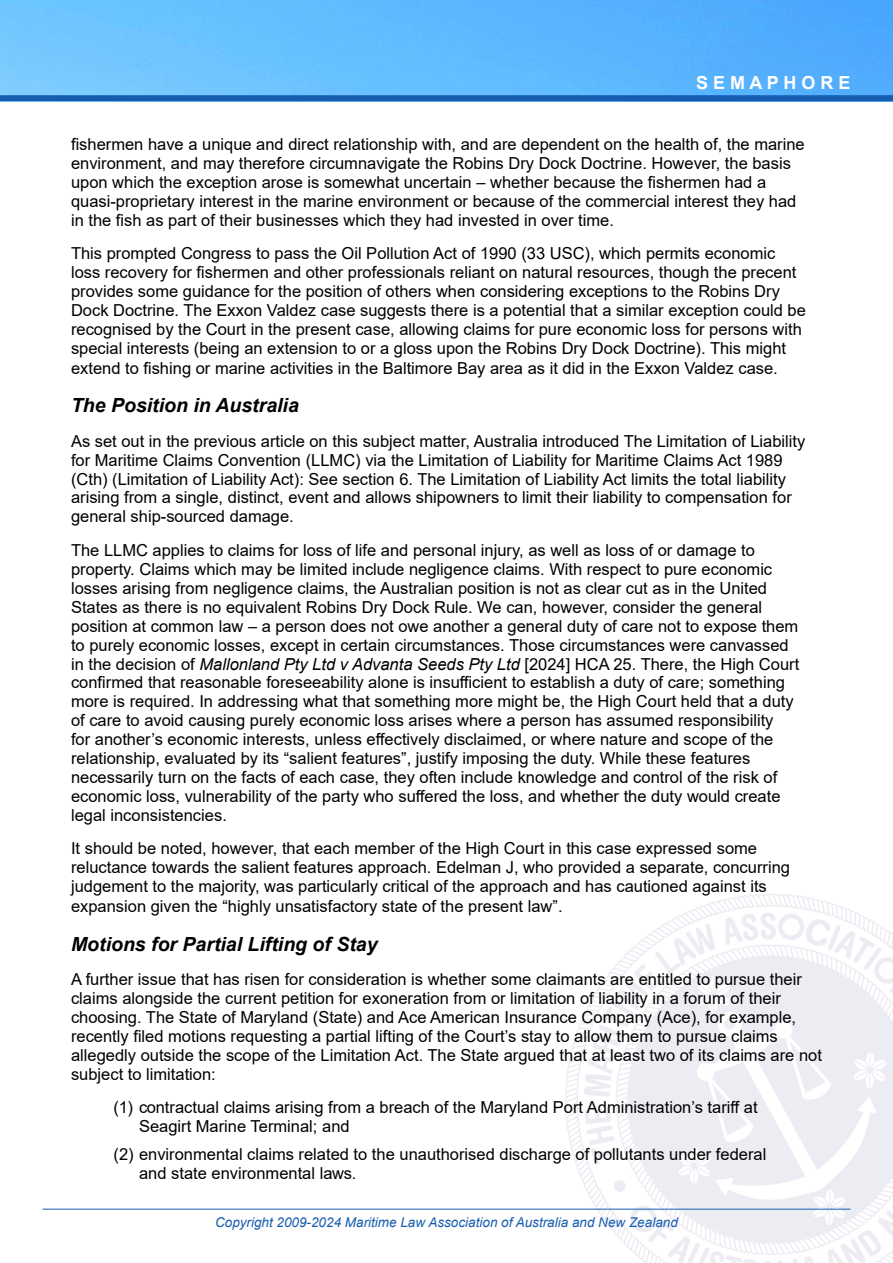
<style>
.page{position:relative;width:893px;height:1263px;background:#fff}
.page>*{position:absolute;margin:0;border:0;box-sizing:border-box;transform-origin:0 0}
.t1{font:italic 700 19.5px "Arial";color:#000}
.t2{font:700 18px "Arial";color:#fff}
.t3{font:16.5px/18.9px "Arial";color:#000}
.t4{font:italic 13.5px "Arial";color:#175daf}
.s1{font-style:italic}
</style>
<div class="page">
<svg style="left:564px;top:1015px;width:20px;height:194px"></svg>
<svg style="left:697px;top:894px;width:148px;height:14px"></svg>
<svg style="left:584px;top:912px;width:309px;height:351px"></svg>
<hr style="left:43px;top:1209px;width:807px;height:1px;background:#175daf">
<img style="left:0;top:0;width:893px;height:95px">
<div style="left:0;top:95px;width:893px;height:6px;background:#175daf"></div>
<p class="t2" style="left:696px;top:70px;width:156px">S E M A P H O R E</p>
<p class="t3" style="left:71px;top:135px;width:735px">fishermen have a unique and direct relationship with, and are dependent on the health of, the marine environment, and may therefore circumnavigate the Robins Dry Dock Doctrine. However, the basis upon which the exception arose is somewhat uncertain – whether because the fishermen had a quasi-proprietary interest in the marine environment or because of the commercial interest they had in the fish as part of their businesses which they had invested in over time.</p>
<p class="t3" style="left:71px;top:244px;width:736px">This prompted Congress to pass the Oil Pollution Act of 1990 (33 USC), which permits economic loss recovery for fishermen and other professionals reliant on natural resources, though the precent provides some guidance for the position of others when considering exceptions to the Robins Dry Dock Doctrine. The Exxon Valdez case suggests there is a potential that a similar exception could be recognised by the Court in the present case, allowing claims for pure economic loss for persons with special interests (being an extension to or a gloss upon the Robins Dry Dock Doctrine). This might extend to fishing or marine activities in the Baltimore Bay area as it did in the Exxon Valdez case.</p>
<p class="t1" style="left:71px;top:392px;width:229px">The Position in Australia</p>
<p class="t3" style="left:71px;top:431px;width:736px">As set out in the previous article on this subject matter, Australia introduced The Limitation of Liability for Maritime Claims Convention (LLMC) via the Limitation of Liability for Maritime Claims Act 1989 (Cth) (Limitation of Liability Act): See section 6. The Limitation of Liability Act limits the total liability arising from a single, distinct, event and allows shipowners to limit their liability to compensation for general ship-sourced damage.</p>
<p class="t3" style="left:71px;top:541px;width:730px">The LLMC applies to claims for loss of life and personal injury, as well as loss of or damage to property. Claims which may be limited include negligence claims. With respect to pure economic losses arising from negligence claims, the Australian position is not as clear cut as in the United States as there is no equivalent Robins Dry Dock Rule. We can, however, consider the general position at common law – a person does not owe another a general duty of care not to expose them to purely economic losses, except in certain circumstances. Those circumstances were canvassed in the decision of <span class="s1">Mallonland Pty Ltd v Advanta Seeds Pty Ltd</span> [2024] HCA 25. There, the High Court confirmed that reasonable foreseeability alone is insufficient to establish a duty of care; something more is required. In addressing what that something more might be, the High Court held that a duty of care to avoid causing purely economic loss arises where a person has assumed responsibility<br>for another’s economic interests, unless effectively disclaimed, or where nature and scope of the relationship, evaluated by its “salient features”, justify imposing the duty. While these features necessarily turn on the facts of each case, they often include knowledge and control of the risk of economic loss, vulnerability of the party who suffered the loss, and whether the duty would create legal inconsistencies.</p>
<p class="t3" style="left:71px;top:839px;width:721px">It should be noted, however, that each member of the High Court in this case expressed some reluctance towards the salient features approach. Edelman J, who provided a separate, concurring judgement to the majority, was particularly critical of the approach and has cautioned against its expansion given the “highly unsatisfactory state of the present law”.</p>
<p class="t1" style="left:71px;top:931px;width:308px">Motions for Partial Lifting of Stay</p>
<p class="t3" style="left:71px;top:970px;width:752px">A further issue that has risen for consideration is whether some claimants are entitled to pursue their claims alongside the current petition for exoneration from or limitation of liability in a forum of their choosing. The State of Maryland (State) and Ace American Insurance Company (Ace), for example, recently filed motions requesting a partial lifting of the Court’s stay to allow them to pursue claims allegedly outside the scope of the Limitation Act. The State argued that at least two of its claims are not subject to limitation:</p>
<p class="t3" style="left:139px;top:1098px;width:620px;text-indent:-26px">(1) contractual claims arising from a breach of the Maryland Port Administration’s tariff at<br>Seagirt Marine Terminal; and</p>
<p class="t3" style="left:139px;top:1144px;width:629px;text-indent:-26px">(2) environmental claims related to the unauthorised discharge of pollutants under federal and state environmental laws.</p>
<p class="t4" style="left:215px;top:1213px;width:464px">Copyright 2009-2024 Maritime Law Association of Australia and New Zealand</p>
</div>
